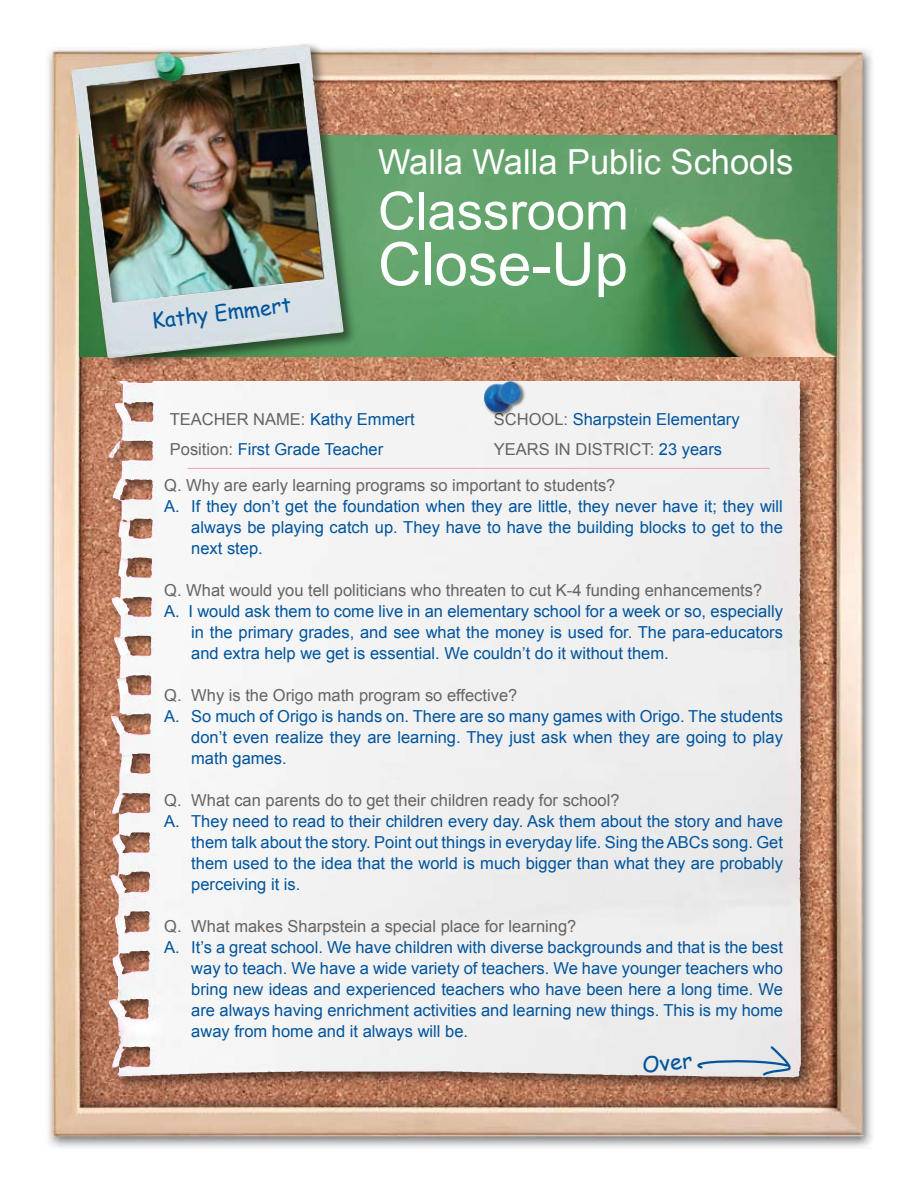
<style>
.page{position:relative;width:918px;height:1188px;background:#fff}
.page>*{position:absolute;margin:0;border:0;box-sizing:border-box;transform-origin:0 0}
.t1{font:60px "Arial";color:#fff}
.t2{font:52.5px "Arial";color:#fff}
.t3{font:34.5px "Arial";color:#fff}
.t4{font:21.75px "Comic Sans MS";color:#00549d}
.t5{font:21px "Comic Sans MS";color:#00549d}
.t6{font:16.5px/21px "Arial";color:#00549d;text-align:justify}
.t7{font:16.5px/36px "Arial";color:#636466}
.s1{color:#00549d}
.s2{color:#636466}
</style>
<div class="page">
<img style="left:48px;top:49px;width:825px;height:1099px">
<img style="left:358px;top:135px;width:479px;height:222px">
<div style="left:67px;top:40px;width:291px;height:333px;background:#000;opacity:.5"></div>
<img style="left:71px;top:44px;width:273px;height:315px">
<div style="left:105px;top:378px;width:711px;height:715px;background:#000;opacity:.5"></div>
<img style="left:799px;top:382px;width:2px;height:460px">
<hr style="left:187px;top:468px;width:583px;height:1px;background:#f499c1">
<svg style="left:691px;top:1045px;width:104px;height:32px;background:#d0d8df"></svg>
<div style="left:483px;top:380px;width:43px;height:38px;background:#000;opacity:.5"></div>
<img style="left:483px;top:381px;width:38px;height:34px">
<p class="t5" style="left:150px;top:306px;width:142px;rotate:-7deg">Kathy Emmert</p>
<h3 class="t3" style="left:378px;top:139px;width:417px">Walla Walla Public Schools</h3>
<h2 class="t2" style="left:378px;top:177px;width:252px">Classroom</h2>
<h1 class="t1" style="left:378px;top:225px;width:252px">Close-Up</h1>
<p class="t7" style="left:170px;top:401px;width:246px">TEACHER NAME: <span class="s1">Kathy Emmert</span></p>
<p class="t6" style="left:494px;top:409px;width:247px"><span class="s2">SCHOOL:</span> Sharpstein Elementary</p>
<p class="t6" style="left:170px;top:439px;width:215px"><span class="s2">Position:</span> First Grade Teacher</p>
<p class="t7" style="left:164px;top:431px;width:559px;text-indent:330px">YEARS IN DISTRICT: <span class="s1">23 years<br></span>Q. Why are early learning programs so important to students?</p>
<p class="t6" style="left:191px;top:496px;width:593px;text-indent:-27px">A. If they don’t get the foundation when they are little, they never have it; they will always be playing catch up. They have to have the building blocks to get to the next step.</p>
<p class="t7" style="left:164px;top:572px;width:599px">Q. What would you tell politicians who threaten to cut K-4 funding enhancements?</p>
<p class="t6" style="left:191px;top:601px;width:593px;text-indent:-27px">A. I would ask them to come live in an elementary school for a week or so, especially in the primary grades, and see what the money is used for. The para-educators and extra help we get is essential. We couldn’t do it without them.</p>
<p class="t7" style="left:164px;top:677px;width:355px">Q. Why is the Origo math program so effective?</p>
<p class="t6" style="left:191px;top:706px;width:593px;text-indent:-27px">A. So much of Origo is hands on. There are so many games with Origo. The students don’t even realize they are learning. They just ask when they are going to play math games.</p>
<p class="t7" style="left:164px;top:782px;width:457px">Q. What can parents do to get their children ready for school?</p>
<p class="t6" style="left:191px;top:811px;width:593px;text-indent:-27px">A. They need to read to their children every day. Ask them about the story and have them talk about the story. Point out things in everyday life. Sing the ABCs song. Get them used to the idea that the world is much bigger than what they are probably perceiving it is.</p>
<p class="t7" style="left:164px;top:908px;width:414px">Q. What makes Sharpstein a special place for learning?</p>
<p class="t6" style="left:191px;top:937px;width:593px;text-indent:-27px">A. It’s a great school. We have children with diverse backgrounds and that is the best way to teach. We have a wide variety of teachers. We have younger teachers who bring new ideas and experienced teachers who have been here a long time. We are always having enrichment activities and learning new things. This is my home away from home and it always will be.</p>
<h3 class="t4" style="left:641px;top:1049px;width:52px;rotate:-6deg">Over</h3>
</div>
